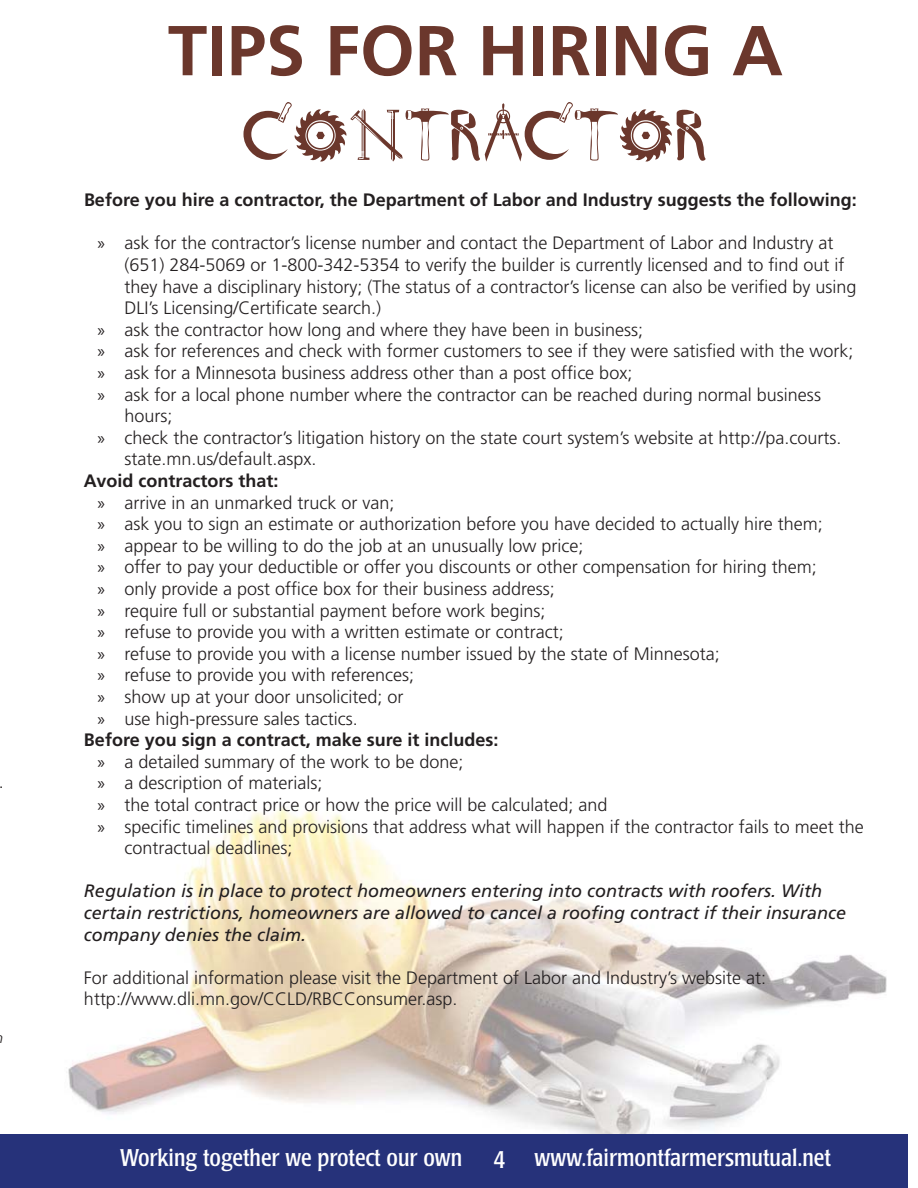
<style>
.page{position:relative;width:918px;height:1188px;background:#fff}
.page>*{position:absolute;margin:0;border:0;box-sizing:border-box;transform-origin:0 0}
.t1{font:700 70.5px "Frutiger";color:#6b372c}
.t2{font:70.5px "Tool Shop Caps+T42";color:#6b372c}
.t3{font:condensed 24px "Poppl Laudatio";color:#fff}
.t4{font:300 18px/21.6px "Frutiger";color:#231f20}
.t5{font:italic 18px/21.6px "Frutiger";color:#231f20}
.t6{font:700 18px "Frutiger";color:#231f20}
.s1{font-family:"Myriad Pro";font-weight:400}
</style>
<div class="page">
<img style="left:68px;top:807px;width:819px;height:327px">
<div style="left:0;top:1134px;width:908px;height:54px;background:#26327a"></div>
<p class="t4" style="left:-2px;top:772px;width:7px">.</p>
<h1 class="t1" style="left:168px;top:22px;width:617px">TIPS FOR HIRING A</h1>
<h1 class="t2" style="left:243px;top:103px;width:467px">CONTRACTOR</h1>
<p class="t6" style="left:84px;top:193px;width:774px">Before you hire a contractor, the Department of Labor and Industry suggests the following:</p>
<p class="t4" style="left:98px;top:234px;width:738px"><span class="s1">»</span> ask for the contractor’s license number and contact the Department of Labor and Industry at</p>
<p class="t4" style="left:124px;top:255px;width:721px">(651) 284-5069 or 1-800-342-5354 to verify the builder is currently licensed and to find out if</p>
<p class="t4" style="left:124px;top:277px;width:734px">they have a disciplinary history; (The status of a contractor’s license can also be verified by using</p>
<p class="t4" style="left:124px;top:299px;width:258px">DLI’s Licensing/Certificate search.)</p>
<p class="t4" style="left:98px;top:320px;width:547px"><span class="s1">»</span> ask the contractor how long and where they have been in business;</p>
<p class="t4" style="left:97px;top:342px;width:758px"><span class="s1">»</span> ask for references and check with former customers to see if they were satisfied with the work;</p>
<p class="t4" style="left:97px;top:363px;width:536px"><span class="s1">»</span> ask for a Minnesota business address other than a post office box;</p>
<p class="t4" style="left:97px;top:385px;width:725px"><span class="s1">»</span> ask for a local phone number where the contractor can be reached during normal business</p>
<p class="t4" style="left:124px;top:407px;width:50px">hours;</p>
<p class="t4" style="left:97px;top:428px;width:746px"><span class="s1">»</span> check the contractor’s litigation history on the state court system’s website at http://pa.courts.</p>
<p class="t4" style="left:124px;top:450px;width:194px">state.mn.us/default.aspx.</p>
<p class="t6" style="left:84px;top:474px;width:196px">Avoid contractors that:</p>
<p class="t4" style="left:97px;top:493px;width:299px"><span class="s1">»</span> arrive in an unmarked truck or van;</p>
<p class="t4" style="left:97px;top:515px;width:727px"><span class="s1">»</span> ask you to sign an estimate or authorization before you have decided to actually hire them;</p>
<p class="t4" style="left:97px;top:536px;width:488px"><span class="s1">»</span> appear to be willing to do the job at an unusually low price;</p>
<p class="t4" style="left:97px;top:558px;width:721px"><span class="s1">»</span> offer to pay your deductible or offer you discounts or other compensation for hiring them;</p>
<p class="t4" style="left:97px;top:579px;width:459px"><span class="s1">»</span> only provide a post office box for their business address;</p>
<p class="t4" style="left:97px;top:601px;width:450px"><span class="s1">»</span> require full or substantial payment before work begins;</p>
<p class="t4" style="left:97px;top:623px;width:468px"><span class="s1">»</span> refuse to provide you with a written estimate or contract;</p>
<p class="t4" style="left:97px;top:644px;width:624px"><span class="s1">»</span> refuse to provide you with a license number issued by the state of Minnesota;</p>
<p class="t4" style="left:97px;top:666px;width:318px"><span class="s1">»</span> refuse to provide you with references;</p>
<p class="t4" style="left:97px;top:687px;width:308px"><span class="s1">»</span> show up at your door unsolicited; or</p>
<p class="t4" style="left:97px;top:709px;width:262px"><span class="s1">»</span> use high-pressure sales tactics.</p>
<p class="t6" style="left:84px;top:733px;width:416px">Before you sign a contract, make sure it includes:</p>
<p class="t4" style="left:97px;top:752px;width:368px"><span class="s1">»</span> a detailed summary of the work to be done;</p>
<p class="t4" style="left:97px;top:774px;width:227px"><span class="s1">»</span> a description of materials;</p>
<p class="t4" style="left:97px;top:795px;width:512px"><span class="s1">»</span> the total contract price or how the price will be calculated; and</p>
<p class="t4" style="left:97px;top:817px;width:768px"><span class="s1">»</span> specific timelines and provisions that address what will happen if the contractor fails to meet the</p>
<p class="t4" style="left:124px;top:839px;width:170px">contractual deadlines;</p>
<p class="t5" style="left:84px;top:882px;width:764px">Regulation is in place to protect homeowners entering into contracts with roofers. With certain restrictions, homeowners are allowed to cancel a roofing contract if their insurance company denies the claim.</p>
<p class="t4" style="left:84px;top:968px;width:684px">For additional information please visit the Department of Labor and Industry’s website at: http://www.dli.mn.gov/CCLD/RBCConsumer.asp.</p>
<h2 class="t3" style="left:120px;top:1148px;width:344px">Working together we protect our own</h2>
<h2 class="t3" style="left:534px;top:1148px;width:298px">www.fairmontfarmersmutual.net</h2>
<h2 class="t3" style="left:493px;top:1150px;width:13px">4</h2>
</div>
